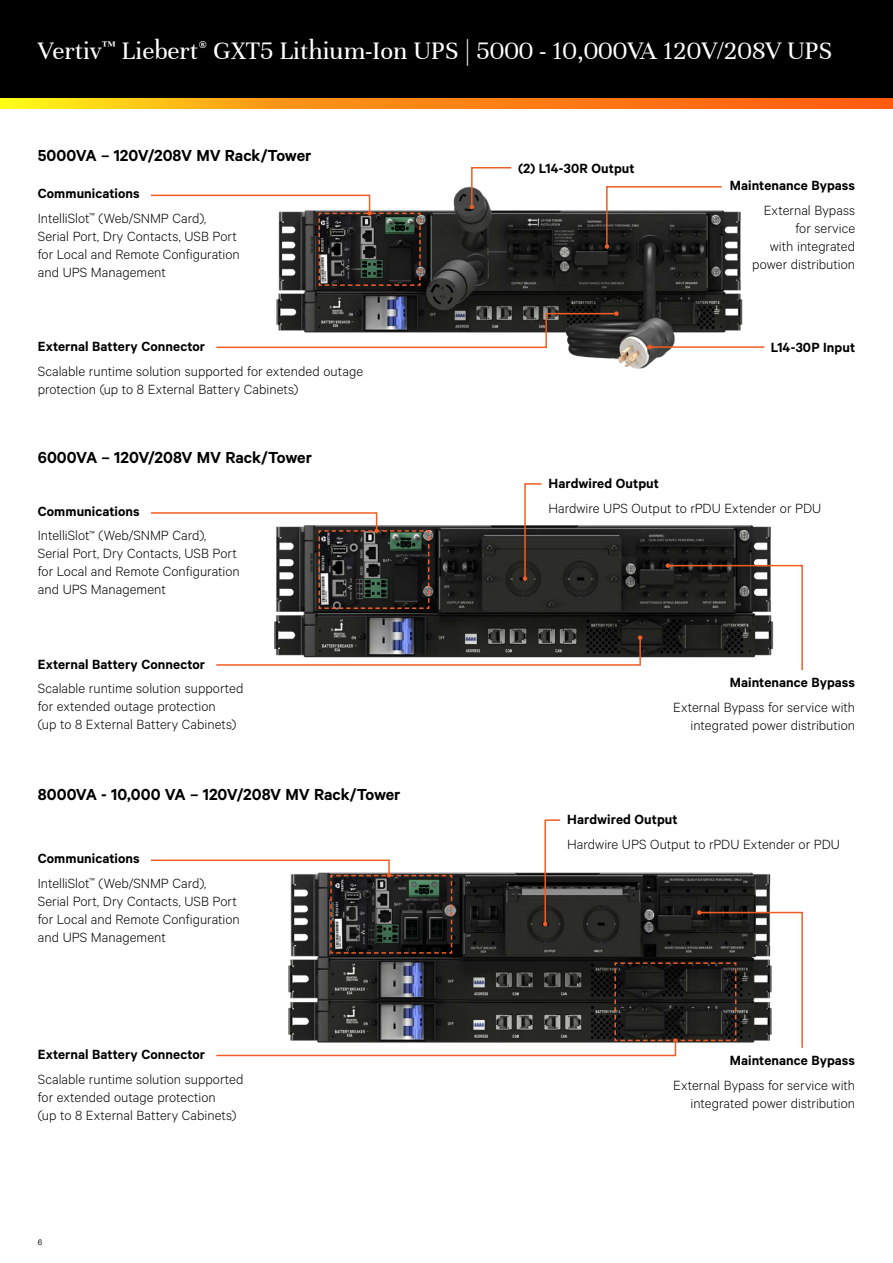
<style>
.page{position:relative;width:893px;height:1263px;background:#fff}
.page>*{position:absolute;margin:0;border:0;box-sizing:border-box;transform-origin:0 0}
.t1{font:27px "Unna";color:#fff}
.t2{font:600 18px "Calibre";color:#000}
.t3{font:300 15px/18px "Calibre";color:#000}
.t4{font:600 15px "Calibre";letter-spacing:.005em;color:#000}
.t5{font:9px "Calibre";color:#000}
.s1{font-weight:600}
</style>
<div class="page">
<div style="left:0;top:0;width:893px;height:108px;background:#000"></div>
<svg style="left:0;top:98px;width:893px;height:11px;background:#ff9014"></svg>
<img style="left:276px;top:186px;width:467px;height:183px">
<hr style="left:649px;top:346px;width:115px;height:2px;background:#f15d24">
<svg style="left:647px;top:345px;width:5px;height:4px"></svg>
<svg style="left:216px;top:311px;width:403px;height:38px"></svg>
<svg style="left:470px;top:167px;width:43px;height:42px"></svg>
<svg style="left:151px;top:194px;width:270px;height:93px"></svg>
<img style="left:274px;top:525px;width:497px;height:133px">
<svg style="left:216px;top:635px;width:426px;height:31px"></svg>
<svg style="left:666px;top:563px;width:137px;height:108px"></svg>
<svg style="left:523px;top:483px;width:20px;height:98px"></svg>
<svg style="left:151px;top:512px;width:279px;height:98px"></svg>
<svg style="left:151px;top:819px;width:652px;height:238px"></svg>
<svg style="left:605px;top:186px;width:118px;height:63px"></svg>
<h1 class="t1" style="left:38px;top:35px;width:796px">Vertiv<sup>™</sup> Liebert<sup>®</sup> GXT5 Lithium-Ion UPS | 5000 - 10,000VA 120V/208V UPS</h1>
<p class="t2" style="left:38px;top:144px;width:275px">5000VA – 120V/208V MV Rack/Tower</p>
<p class="t3" style="left:38px;top:180px;width:170px;line-height:24.8px"><span class="s1">Communications<br></span>IntelliSlot<sup>™</sup> (Web/SNMP Card),</p>
<p class="t3" style="left:38px;top:226px;width:203px">Serial Port, Dry Contacts, USB Port for Local and Remote Configuration and UPS Management</p>
<p class="t4" style="left:38px;top:337px;width:169px">External Battery Connector</p>
<p class="t3" style="left:38px;top:361px;width:327px">Scalable runtime solution supported for extended outage protection (up to 8 External Battery Cabinets)</p>
<p class="t2" style="left:38px;top:447px;width:276px">6000VA – 120V/208V MV Rack/Tower</p>
<p class="t4" style="left:518px;top:159px;width:118px">(2) L14-30R Output</p>
<p class="t4" style="left:548px;top:474px;width:112px">Hardwired Output</p>
<p class="t4" style="left:730px;top:176px;width:127px">Maintenance Bypass</p>
<p class="t3" style="left:752px;top:200px;width:104px;text-align:right">External Bypass for service<br>with integrated power distribution</p>
<p class="t4" style="left:771px;top:338px;width:86px">L14-30P Input</p>
<p class="t4" style="left:38px;top:502px;width:103px">Communications</p>
<p class="t3" style="left:548px;top:498px;width:274px">Hardwire UPS Output to rPDU Extender or PDU</p>
<p class="t3" style="left:38px;top:526px;width:203px">IntelliSlot<sup>™</sup> (Web/SNMP Card),<br>Serial Port, Dry Contacts, USB Port for Local and Remote Configuration and UPS Management</p>
<p class="t4" style="left:38px;top:655px;width:169px">External Battery Connector</p>
<p class="t3" style="left:38px;top:679px;width:207px">Scalable runtime solution supported for extended outage protection<br>(up to 8 External Battery Cabinets)</p>
<p class="t4" style="left:730px;top:674px;width:127px">Maintenance Bypass</p>
<p class="t3" style="left:673px;top:698px;width:184px;text-align:right">External Bypass for service with integrated power distribution</p>
<p class="t2" style="left:38px;top:783px;width:364px">8000VA - 10,000 VA – 120V/208V MV Rack/Tower</p>
<p class="t3" style="left:38px;top:845px;width:170px;line-height:24.8px"><span class="s1">Communications<br></span>IntelliSlot<sup>™</sup> (Web/SNMP Card),</p>
<p class="t3" style="left:38px;top:891px;width:203px">Serial Port, Dry Contacts, USB Port for Local and Remote Configuration and UPS Management</p>
<p class="t4" style="left:38px;top:1046px;width:169px">External Battery Connector</p>
<p class="t3" style="left:38px;top:1070px;width:207px">Scalable runtime solution supported for extended outage protection<br>(up to 8 External Battery Cabinets)</p>
<p class="t5" style="left:38px;top:1236px;width:6px">6</p>
<p class="t4" style="left:567px;top:811px;width:112px">Hardwired Output</p>
<p class="t3" style="left:567px;top:835px;width:274px">Hardwire UPS Output to rPDU Extender or PDU</p>
<p class="t4" style="left:730px;top:1051px;width:127px">Maintenance Bypass</p>
<p class="t3" style="left:673px;top:1075px;width:184px;text-align:right">External Bypass for service with integrated power distribution</p>
</div>
